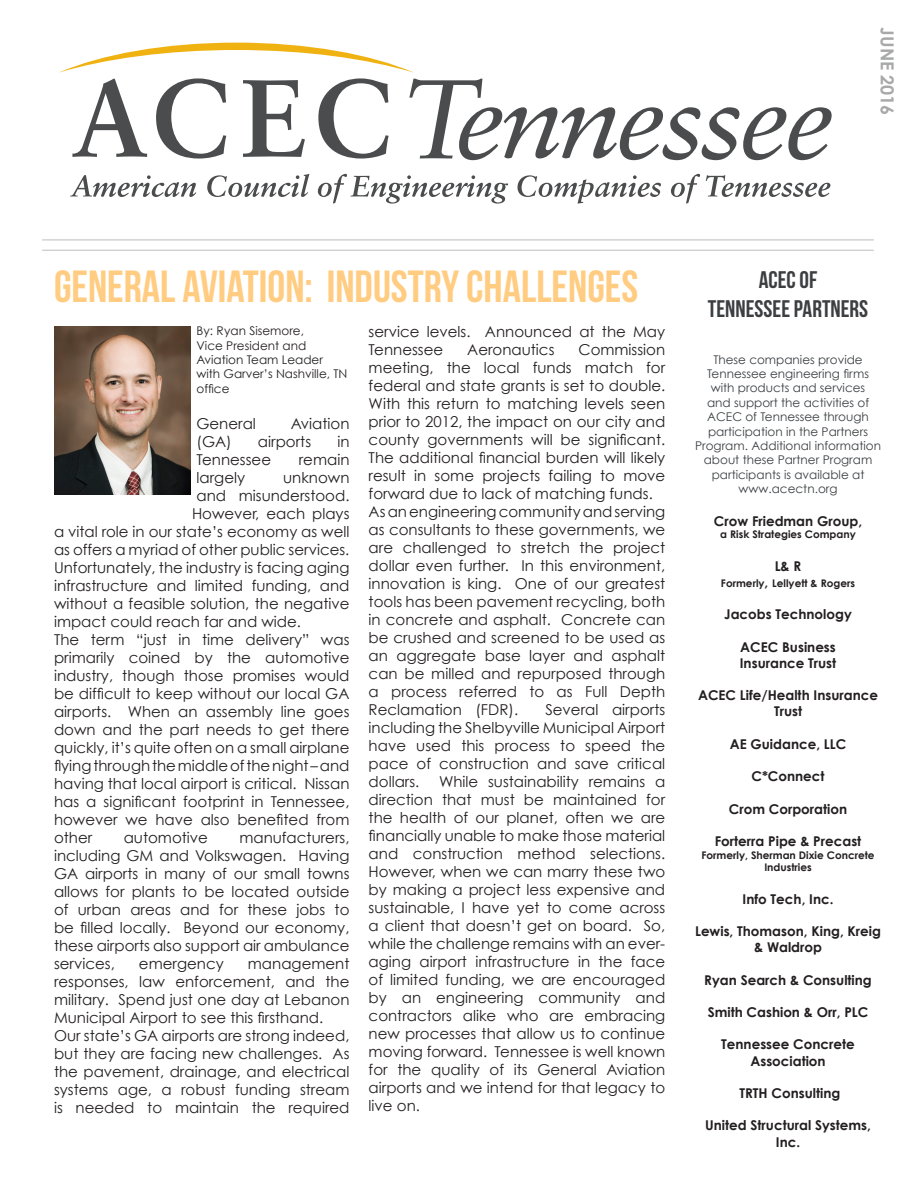
<style>
.page{position:relative;width:918px;height:1188px;background:#fff}
.page>*{position:absolute;margin:0;border:0;box-sizing:border-box;transform-origin:0 0}
.t1{font:45px "Bebas Neue";color:#ffcc81}
.t2{font:24px "Bebas Neue";color:#3b3f42}
.t3{font:700 18px "Century Gothic";color:#515253}
.t4{font:15px/18px "Century Gothic";color:#231f20;text-align:justify}
.t5{font:700 13.5px/16.2px "Century Gothic";color:#231f20;text-align:center}
.t6{font:12px/14.4px "Century Gothic";color:#3b3f42;text-align:center}
.t7{font:12px/14.4px "Century Gothic";color:#231f20}
.t8{font:700 10.5px/12.6px "Century Gothic";color:#231f20;text-align:center}
.s1{font-size:13.5px}
</style>
<div class="page">
<svg style="left:70px;top:175px;width:126px;height:22px"></svg>
<svg style="left:207px;top:174px;width:102px;height:23px"></svg>
<svg style="left:318px;top:174px;width:190px;height:30px"></svg>
<svg style="left:518px;top:175px;width:143px;height:29px"></svg>
<svg style="left:671px;top:174px;width:29px;height:30px"></svg>
<svg style="left:706px;top:175px;width:124px;height:22px"></svg>
<svg style="left:59px;top:43px;width:773px;height:117px"></svg>
<hr style="left:42px;top:240px;width:832px;height:1px;background:#bcbcbd">
<hr style="left:42px;top:250px;width:832px;height:1px;background:#bcbcbd">
<img style="left:54px;top:326px;width:136px;height:169px">
<p class="t3" style="left:899px;top:27px;width:90px;rotate:90deg">JUNE 2016</p>
<p class="t1" style="left:54px;top:261px;width:586px">GENERAL AVIATION: INDUSTRY CHALLENGES</p>
<p class="t2" style="left:759px;top:267px;width:60px">ACEC OF</p>
<p class="t2" style="left:708px;top:295px;width:162px">TENNESSEE PARTNERS</p>
<p class="t6" style="left:695px;top:352px;width:187px">These companies provide<br>Tennessee engineering firms with products and services<br>and support the activities of<br>ACEC of Tennessee through participation in the Partners<br>Program. Additional information about these Partner Program participants is available at</p>
<p class="t6" style="left:739px;top:481px;width:101px">www.acectn.org</p>
<p class="t5" style="left:714px;top:512px;width:150px">Crow Friedman Group,</p>
<p class="t8" style="left:720px;top:528px;width:137px">a Risk Strategies Company</p>
<p class="t5" style="left:775px;top:557px;width:28px">L&amp; R</p>
<p class="t8" style="left:721px;top:576px;width:136px">Formerly<span class="s1">,</span> Lellyett &amp; Rogers</p>
<p class="t5" style="left:724px;top:606px;width:129px">Jacobs Technology</p>
<p class="t5" style="left:740px;top:638px;width:97px">ACEC Business</p>
<p class="t5" style="left:740px;top:654px;width:98px">Insurance Trust</p>
<p class="t5" style="left:698px;top:687px;width:182px">ACEC Life/Health Insurance<br>Trust</p>
<p class="t5" style="left:730px;top:735px;width:118px">AE Guidance, LLC</p>
<p class="t5" style="left:751px;top:768px;width:75px">C*Connect</p>
<p class="t5" style="left:729px;top:800px;width:120px">Crom Corporation</p>
<p class="t5" style="left:715px;top:833px;width:148px">Forterra Pipe &amp; Precast</p>
<p class="t8" style="left:701px;top:848px;width:175px">Formerly, Sherman Dixie Concrete<br>Industries</p>
<p class="t5" style="left:743px;top:890px;width:92px">Info Tech, Inc.</p>
<p class="t5" style="left:695px;top:923px;width:188px">Lewis, Thomason, King, Kreig &amp; Waldrop</p>
<p class="t5" style="left:704px;top:971px;width:169px">Ryan Search &amp; Consulting</p>
<p class="t5" style="left:708px;top:1004px;width:162px">Smith Cashion &amp; Orr, PLC</p>
<p class="t5" style="left:721px;top:1036px;width:135px">Tennessee Concrete<br>Association</p>
<p class="t5" style="left:739px;top:1085px;width:102px">TRTH Consulting</p>
<p class="t5" style="left:705px;top:1117px;width:167px">United Structural Systems,<br>Inc.</p>
<p class="t7" style="left:196px;top:323px;width:109px">By: Ryan Sisemore,</p>
<p class="t7" style="left:196px;top:338px;width:152px">Vice President and<br>Aviation Team Leader with Garver’s Nashville, TN office</p>
<p class="t4" style="left:196px;top:414px;width:61px">General</p>
<p class="t4" style="left:291px;top:414px;width:60px">Aviation</p>
<p class="t4" style="left:196px;top:432px;width:37px">(GA)</p>
<p class="t4" style="left:258px;top:432px;width:55px">airports</p>
<p class="t4" style="left:337px;top:432px;width:14px">in</p>
<p class="t4" style="left:196px;top:450px;width:76px">Tennessee</p>
<p class="t4" style="left:299px;top:450px;width:52px">remain</p>
<p class="t4" style="left:196px;top:468px;width:50px">largely</p>
<p class="t4" style="left:283px;top:468px;width:68px">unknown</p>
<p class="t4" style="left:196px;top:486px;width:155px">and misunderstood.</p>
<p class="t4" style="left:192px;top:504px;width:159px">However, each plays</p>
<p class="t4" style="left:54px;top:522px;width:297px">a vital role in our state’s economy as well</p>
<p class="t4" style="left:54px;top:540px;width:297px">as offers a myriad of other public services.</p>
<p class="t4" style="left:54px;top:558px;width:297px">Unfortunately, the industry is facing aging</p>
<p class="t4" style="left:54px;top:576px;width:297px">infrastructure and limited funding, and</p>
<p class="t4" style="left:54px;top:594px;width:297px">without a feasible solution, the negative</p>
<p class="t4" style="left:54px;top:612px;width:249px">impact could reach far and wide.</p>
<p class="t4" style="left:54px;top:630px;width:297px">The term “just in time delivery” was primarily coined by the automotive industry, though those promises would be difficult to keep without our local GA airports. When an assembly line goes down and the part needs to get there quickly, it’s quite often on a small airplane flying through the middle of the night – and having that local airport is critical. Nissan has a significant footprint in Tennessee, however we have also benefited from other</p>
<p class="t4" style="left:369px;top:323px;width:298px">service levels. Announced at the May<br>Tennessee</p>
<p class="t4" style="left:369px;top:341px;width:298px;text-indent:210px">Commission meeting, the local funds match for federal and state grants is set to double.<br>With this return to matching levels seen prior to 2012, the impact on our city and county governments will be significant.<br>The additional financial burden will likely result in some projects failing to move forward due to lack of matching funds.</p>
<p class="t4" style="left:369px;top:503px;width:298px">As an engineering community and serving as consultants to these governments, we are challenged to stretch the project dollar even further. In this environment, innovation is king. One of our greatest tools has been pavement recycling, both in concrete and asphalt. Concrete can be crushed and screened to be used as an aggregate base layer and asphalt can be milled and repurposed through a process referred to as Full Depth Reclamation (FDR).</p>
<p class="t4" style="left:467px;top:341px;width:89px">Aeronautics</p>
<p class="t4" style="left:369px;top:701px;width:298px;text-indent:177px">Several airports including the Shelbyville Municipal Airport have used this process to speed the pace of construction and save critical dollars.</p>
<p class="t4" style="left:369px;top:773px;width:298px;text-indent:70px">While sustainability remains a direction that must be maintained for the health of our planet, often we are financially unable to make those material and construction method selections.<br>However, when we can marry these two by making a project less expensive and sustainable, I have yet to come across a client that doesn’t get on board. So, while the challenge remains with an ever&shy;aging airport infrastructure in the face of limited funding, we are encouraged by an engineering community and contractors alike who are embracing new processes that allow us to continue moving forward. Tennessee is well known for the quality of its General Aviation airports and we intend for that legacy to live on.</p>
<p class="t4" style="left:54px;top:828px;width:297px;text-indent:185px">manufacturers, including GM and Volkswagen. Having GA airports in many of our small towns allows for plants to be located outside of urban areas and for these jobs to be filled locally. Beyond our economy, these airports also support air ambulance services,</p>
<p class="t4" style="left:124px;top:828px;width:86px">automotive</p>
<p class="t4" style="left:54px;top:954px;width:297px;text-indent:194px">management responses, law enforcement, and the military. Spend just one day at Lebanon Municipal Airport to see this firsthand.</p>
<p class="t4" style="left:54px;top:1026px;width:297px">Our state’s GA airports are strong indeed, but they are facing new challenges. As the pavement, drainage, and electrical systems age, a robust funding stream is needed to maintain the required</p>
<p class="t4" style="left:139px;top:954px;width:86px">emergency</p>
</div>
